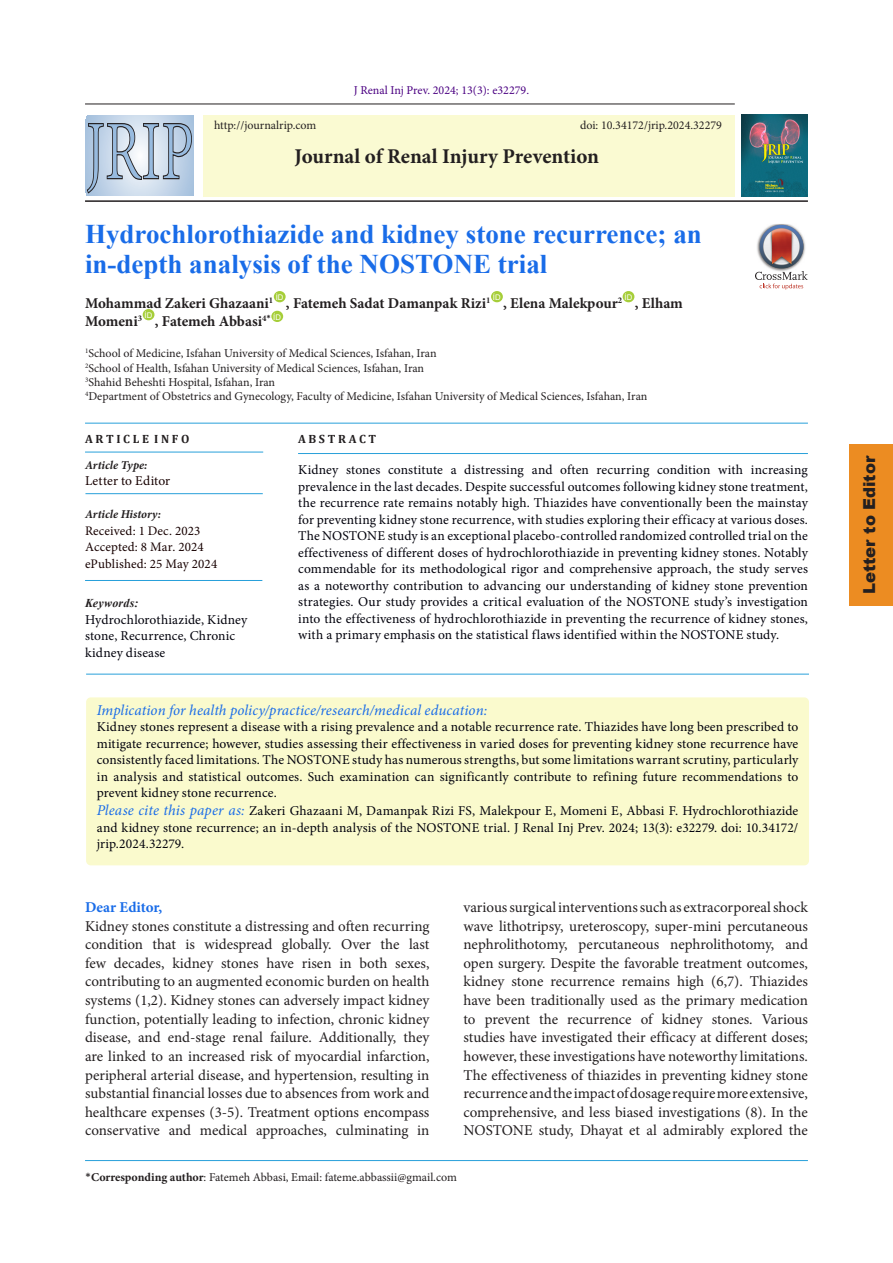
<style>
.page{position:relative;width:893px;height:1263px;background:#fff}
.page>*{position:absolute;margin:0;border:0;box-sizing:border-box;transform-origin:0 0}
.t1{font:700 27px/30px "Times New Roman";color:#196ce8}
.t2{font:700 21px "Minion Pro";letter-spacing:-.005em;color:#231f20}
.t3{font:900 16.5px "Arial";color:#231f20}
.t4{font:15px/18.6px "Minion Pro";color:#231f20;text-align:justify}
.t5{font:700 15px "Minion Pro";color:#231f20}
.abstract{font:italic 15px "Minion Pro";letter-spacing:.005em;color:#196ce8}
.t6{font:700 15px "Minion Pro";color:#196ce8}
.abstract-2{font:13.5px/16.5px "Minion Pro";letter-spacing:.01em;color:#00000b;text-align:justify}
.t7{font:13.5px "Minion Pro";letter-spacing:.005em;color:#170000}
.t8{font:13.05px "Minion Pro";letter-spacing:.01em;color:#170000}
.t9{font:12px "Minion Pro";color:#231f20}
.t10{font:12px "Minion Pro";color:#4b0082}
.t11{font:italic 700 12px "Minion Pro";color:#231f20}
.t12{font:700 12px "Cambria";color:#231f20}
.abstract-3{font:italic 700 12px "Times New Roman";letter-spacing:.015em;color:#231f20}
.t13{font:7.8px "Arial";color:#fff}
.s1{font-style:italic;font-size:15px;color:#196ce8}
.s2{font-family:"Calibri"}
.s3{font-weight:700}
</style>
<div class="page">
<hr style="left:85px;top:104px;width:650px;height:1px;background:#231f20">
<hr style="left:85px;top:200px;width:723px;height:2px;background:#231f20">
<div style="left:203px;top:115px;width:532px;height:81px;background:#fafad2"></div>
<img style="left:741px;top:115px;width:66px;height:82px">
<div style="left:274px;top:291px;width:12px;height:11px;background:#a6ce39;border-radius:50%"></div>
<div style="left:491px;top:291px;width:12px;height:11px;background:#a6ce39;border-radius:50%"></div>
<div style="left:623px;top:291px;width:11px;height:11px;background:#a6ce39;border-radius:50%"></div>
<div style="left:143px;top:309px;width:11px;height:11px;background:#a6ce39;border-radius:50%"></div>
<div style="left:271px;top:311px;width:12px;height:11px;background:#a6ce39;border-radius:50%"></div>
<hr style="left:85px;top:1160px;width:723px;height:1px;background:#28a0da">
<svg style="left:86px;top:116px;width:107px;height:79px"></svg>
<svg style="left:87px;top:123px;width:105px;height:71px;background:#b0c0d3"></svg>
<div style="left:86px;top:697px;width:723px;height:168px;background:#fafacd;border-radius:5px"></div>
<img style="left:772px;top:224px;width:18px;height:1px">
<svg style="left:755px;top:225px;width:53px;height:65px"></svg>
<hr style="left:298px;top:453px;width:510px;height:1px;background:#28a0da">
<hr style="left:85px;top:423px;width:723px;height:1px;background:#28a0da">
<hr style="left:86px;top:674px;width:723px;height:1px;background:#28a0da">
<hr style="left:85px;top:452px;width:178px;height:1px;background:#28a0da">
<hr style="left:85px;top:493px;width:178px;height:1px;background:#28a0da">
<hr style="left:85px;top:580px;width:177px;height:1px;background:#28a0da">
<div style="left:849px;top:444px;width:44px;height:162px;background:#ec8c22"></div>
<p class="t10" style="left:354px;top:82px;width:177px">J Renal Inj Prev. 2024; 13(3): e32279.</p>
<p class="t9" style="left:214px;top:118px;width:104px">http://journalrip.com</p>
<p class="t9" style="left:580px;top:117px;width:143px">doi: 10.34172/jrip.2024.32279</p>
<p class="t2" style="left:295px;top:142px;width:306px">Journal of Renal Injury Prevention</p>
<p class="t1" style="left:85px;top:218px;width:618px">Hydrochlorothiazide and kidney stone recurrence; an in-depth analysis of the NOSTONE trial</p>
<p class="t5" style="left:85px;top:292px;width:190px">Mohammad Zakeri Ghazaani<sup>1</sup></p>
<p class="t13" style="left:276px;top:292px;width:9px">ID</p>
<p class="t13" style="left:493px;top:292px;width:9px">ID</p>
<p class="t13" style="left:624px;top:292px;width:9px">ID</p>
<p class="t5" style="left:286px;top:292px;width:206px">, Fatemeh Sadat Damanpak Rizi<sup>1</sup></p>
<p class="t5" style="left:503px;top:292px;width:120px">, Elena Malekpour<sup>2</sup></p>
<p class="t5" style="left:635px;top:292px;width:50px">, Elham</p>
<p class="t13" style="left:145px;top:310px;width:9px">ID</p>
<p class="t5" style="left:155px;top:310px;width:118px">, Fatemeh Abbasi<sup>4</sup><sup>*</sup></p>
<p class="t13" style="left:273px;top:311px;width:9px">ID</p>
<p class="t9" style="left:85px;top:345px;width:353px"><sup>1</sup>School of Medicine, Isfahan University of Medical Sciences, Isfahan, Iran</p>
<p class="t9" style="left:85px;top:360px;width:341px"><sup>2</sup>School of Health, Isfahan University of Medical Sciences, Isfahan, Iran</p>
<p class="t9" style="left:85px;top:374px;width:192px"><sup>3</sup>Shahid Beheshti Hospital, Isfahan, Iran</p>
<p class="t9" style="left:85px;top:389px;width:564px"><sup>4</sup>Department of Obstetrics and Gynecology, Faculty of Medicine, Isfahan University of Medical Sciences, Isfahan, Iran</p>
<p class="t5" style="left:85px;top:310px;width:59px">Momeni<sup>3</sup></p>
<p class="t12" style="left:85px;top:431px;width:106px">A R T I C L E I N F O</p>
<p class="t11" style="left:85px;top:456px;width:64px">Article Type:</p>
<p class="t7" style="left:85px;top:472px;width:87px">Letter to Editor</p>
<p class="t11" style="left:85px;top:506px;width:78px">Article History:</p>
<p class="t8" style="left:85px;top:522px;width:117px">Received: 1 Dec. 2023</p>
<p class="t8" style="left:85px;top:538px;width:120px">Accepted: 8 Mar. 2024</p>
<p class="t8" style="left:85px;top:555px;width:134px">ePublished: 25 May 2024</p>
<p class="abstract-3" style="left:85px;top:595px;width:55px">Keywords:</p>
<p class="abstract-2" style="left:85px;top:611px;width:164px;text-align:left">Hydrochlorothiazide, Kidney stone, Recurrence, Chronic kidney disease</p>
<p class="t12" style="left:298px;top:431px;width:80px">A B S T R A C T</p>
<p class="abstract-2" style="left:298px;top:462px;width:511px">Kidney stones constitute a distressing and often recurring condition with increasing prevalence in the last decades. Despite successful outcomes following kidney stone treatment, the recurrence rate remains notably high. Thiazides have conventionally been the mainstay for preventing kidney stone recurrence, with studies exploring their efficacy at various doses.<br>The NOSTONE study is an exceptional placebo-controlled randomized controlled trial on the effectiveness of different doses of hydrochlorothiazide in preventing kidney stones. Notably commendable for its methodological rigor and comprehensive approach, the study serves as a noteworthy contribution to advancing our understanding of kidney stone prevention strategies. Our study provides a critical evaluation of the NOSTONE study’s investigation into the effectiveness of hydrochlorothiazide in preventing the recurrence of kidney stones, with a primary emphasis on the statistical flaws identified within the NOSTONE study.</p>
<p class="abstract" style="left:97px;top:700px;width:392px">Implication for health policy/practice/research/medical education:</p>
<p class="abstract-2" style="left:97px;top:719px;width:703px">Kidney stones represent a disease with a rising prevalence and a notable recurrence rate. Thiazides have long been prescribed to mitigate recurrence; however, studies assessing their effectiveness in varied doses for preventing kidney stone recurrence have consistently faced limitations. The NOSTONE study has numerous strengths, but some limitations warrant scrutiny, particularly in analysis and statistical outcomes. Such examination can significantly contribute to refining future recommendations to prevent kidney stone recurrence.</p>
<p class="abstract-2" style="left:97px;top:803px;width:703px"><span class="s1">Please cite this paper as:</span> Zakeri Ghazaani M, Damanpak Rizi FS, Malekpour E, Momeni E, Abbasi F. Hydrochlorothiazide and kidney stone recurrence; an in-depth analysis of the NOSTONE trial. J Renal Inj Prev. 2024; 13(3): e32279. doi: 10.34172/ jrip.2024.32279.</p>
<p class="t6" style="left:85px;top:897px;width:79px">Dear Editor,</p>
<p class="t4" style="left:85px;top:917px;width:346px">Kidney stones constitute a distressing and often recurring condition that is widespread globally. Over the last few decades, kidney stones have risen in both sexes, contributing to an augmented economic burden on health systems (1,2). Kidney stones can adversely impact kidney function, potentially leading to infection, chronic kidney disease, and end-stage renal failure. Additionally, they are linked to an increased risk of myocardial infarction, peripheral arterial disease, and hypertension, resulting in substantial financial losses due to absences from work and healthcare expenses (3-5). Treatment options encompass conservative and medical approaches, culminating in</p>
<p class="t4" style="left:463px;top:898px;width:346px">various surgical interventions such as extracorporeal shock wave lithotripsy, ureteroscopy, super-mini percutaneous nephrolithotomy, percutaneous nephrolithotomy, and open surgery. Despite the favorable treatment outcomes, kidney stone recurrence remains high (6,7). Thiazides have been traditionally used as the primary medication to prevent the recurrence of kidney stones. Various studies have investigated their efficacy at different doses; however, these investigations have noteworthy limitations.<br>The effectiveness of thiazides in preventing kidney stone recurrence and the impact of dosage require more extensive, comprehensive, and less biased investigations (8). In the NOSTONE study, Dhayat et al admirably explored the</p>
<p class="t9" style="left:85px;top:1169px;width:373px"><span class="s2">*</span><span class="s3">Corresponding author</span>: Fatemeh Abbasi, Email: fateme.abbassii@gmail.com</p>
<p class="t3" style="left:857px;top:594px;width:140px;rotate:-90deg">Letter to Editor</p>
</div>
